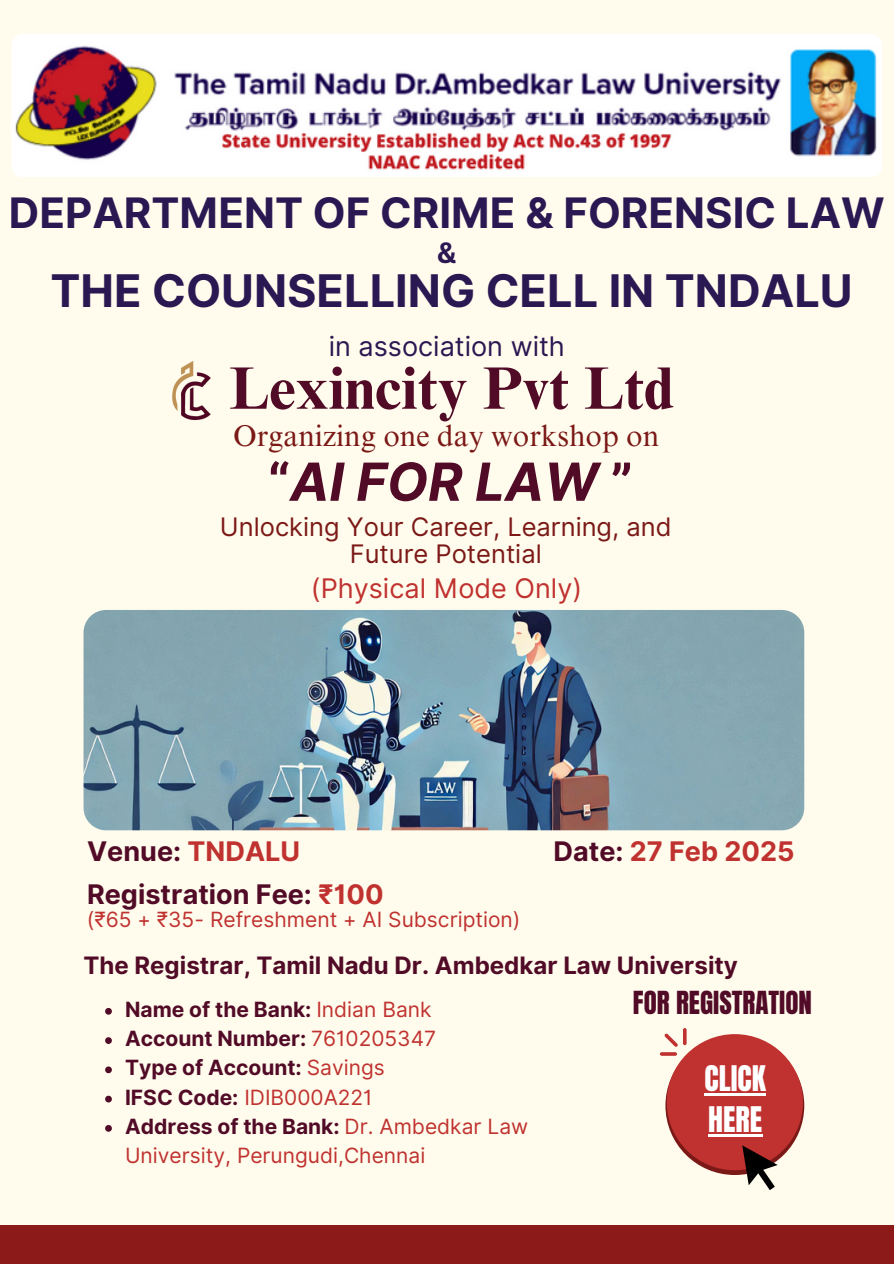
<style>
.page{position:relative;width:894px;height:1264px;background:#fff}
.page>*{position:absolute;margin:0;border:0;box-sizing:border-box;transform-origin:0 0}
.t1{font:700 60px "Times NRMT Pro";color:#520b27}
.t2{font:italic 700 52.5px "Inter";color:#520b27}
.t3{font:700 45px "Inter";color:#291852}
.t4{font:700 42px "Inter";color:#291852}
.t5{font:30px "Times NRMT Pro";color:#7b1917}
.t6{font:30px/41.7px "Anton";color:#fff}
.t7{font:700 28.5px "Canva Sans";color:#291852}
.t8{font:700 27px "Inter";color:#520b27}
.t9{font:27px "Inter";color:#c03230}
.t10{font:27px "Inter";color:#291852}
.t11{font:27px "Anton";color:#520b27}
.t12{font:700 27px "Inter";color:#c03230}
.t13{font:25.5px/27px "Inter";color:#7b1917;text-align:center}
.t14{font:700 24px "Inter";color:#520b27}
.t15{font:21px/29.2px "Inter";color:#c03230}
.t16{font:700 21px "Inter";color:#520b27}
.s1{font-style:normal}
.s2{color:#c03230}
.s3{color:#520b27}
.s4{font-weight:400;color:#c03230}
.s5{font-weight:700;color:#520b27}
</style>
<div class="page">
<div style="left:0;top:0;width:893px;height:1263px;background:#fffced"></div>
<img style="left:11px;top:34px;width:870px;height:143px;border-radius:11px">
<div style="left:0;top:1225px;width:893px;height:38px;background:#8b1a18"></div>
<img style="left:172px;top:361px;width:39px;height:60px">
<svg style="left:665px;top:1036px;width:138px;height:138px"></svg>
<div style="left:666px;top:1034px;width:136px;height:136px;background:#c03230;border-radius:50%"></div>
<svg style="left:704px;top:1093px;width:62px;height:42px"></svg>
<svg style="left:682px;top:1028px;width:4px;height:17px"></svg>
<hr style="left:659px;top:1052px;width:17px;height:3px;background:#c03230;border-radius:2px">
<svg style="left:664px;top:1033px;width:13px;height:13px"></svg>
<svg style="left:742px;top:1145px;width:35px;height:45px"></svg>
<hr style="left:704px;top:1093px;width:61px;height:2px;background:#fff">
<hr style="left:708px;top:1134px;width:54px;height:2px;background:#fff">
<img style="left:83px;top:610px;width:720px;height:220px;border-radius:23px">
<svg style="left:105px;top:1007px;width:7px;height:7px"></svg>
<svg style="left:105px;top:1037px;width:7px;height:6px"></svg>
<svg style="left:105px;top:1066px;width:7px;height:7px"></svg>
<svg style="left:105px;top:1095px;width:7px;height:7px"></svg>
<svg style="left:105px;top:1125px;width:7px;height:6px"></svg>
<h3 class="t4" style="left:9px;top:187px;width:876px">DEPARTMENT OF CRIME &amp; FORENSIC LAW</h3>
<h6 class="t7" style="left:437px;top:232px;width:20px">&amp;</h6>
<p class="t3" style="left:50px;top:264px;width:803px">THE COUNSELLING CELL IN TNDALU</p>
<h3 class="t10" style="left:329px;top:329px;width:237px">in association with</h3>
<p class="t1" style="left:229px;top:366px;width:446px">Lexincity Pvt Ltd</p>
<h6 class="t5" style="left:233px;top:425px;width:427px">Organizing one day workshop on</h6>
<h6 class="t2" style="left:268px;top:450px;width:366px"><span class="s1">“</span>AI FOR LAW <span class="s1">”</span></h6>
<h2 class="t13" style="left:220px;top:513px;width:453px">Unlocking Your Career, Learning, and<br>Future Potential</h2>
<p class="t9" style="left:311px;top:572px;width:273px">(Physical Mode Only)</p>
<h5 class="t8" style="left:87px;top:835px;width:215px">Venue: <span class="s2">TNDALU</span></h5>
<h1 class="t12" style="left:553px;top:835px;width:242px"><span class="s3">Date:</span> 27 Feb 2025</h1>
<p class="t8" style="left:87px;top:877px;width:298px">Registration Fee: <span class="s2">₹100</span></p>
<p class="t15" style="left:87px;top:905px;width:435px">(₹65 + ₹35- Refreshment + AI Subscription)</p>
<p class="t14" style="left:83px;top:950px;width:655px">The Registrar, Tamil Nadu Dr. Ambedkar Law University</p>
<p class="t16" style="left:125px;top:996px;width:308px">Name of the Bank: <span class="s4">Indian Bank</span></p>
<p class="t16" style="left:125px;top:1026px;width:312px">Account Number: <span class="s4">7610205347</span></p>
<p class="t16" style="left:125px;top:1055px;width:261px">Type of Account: <span class="s4">Savings</span></p>
<p class="t15" style="left:125px;top:1082px;width:249px"><span class="s5">IFSC Code:</span> IDIB000A221</p>
<p class="t15" style="left:125px;top:1111px;width:404px"><span class="s5">Address of the Bank:</span> Dr. Ambedkar Law<br>University, Perungudi,Chennai</p>
<p class="t11" style="left:632px;top:983px;width:180px">FOR REGISTRATION</p>
<p class="t6" style="left:704px;top:1057px;width:63px">CLICK<br>HERE</p>
</div>
